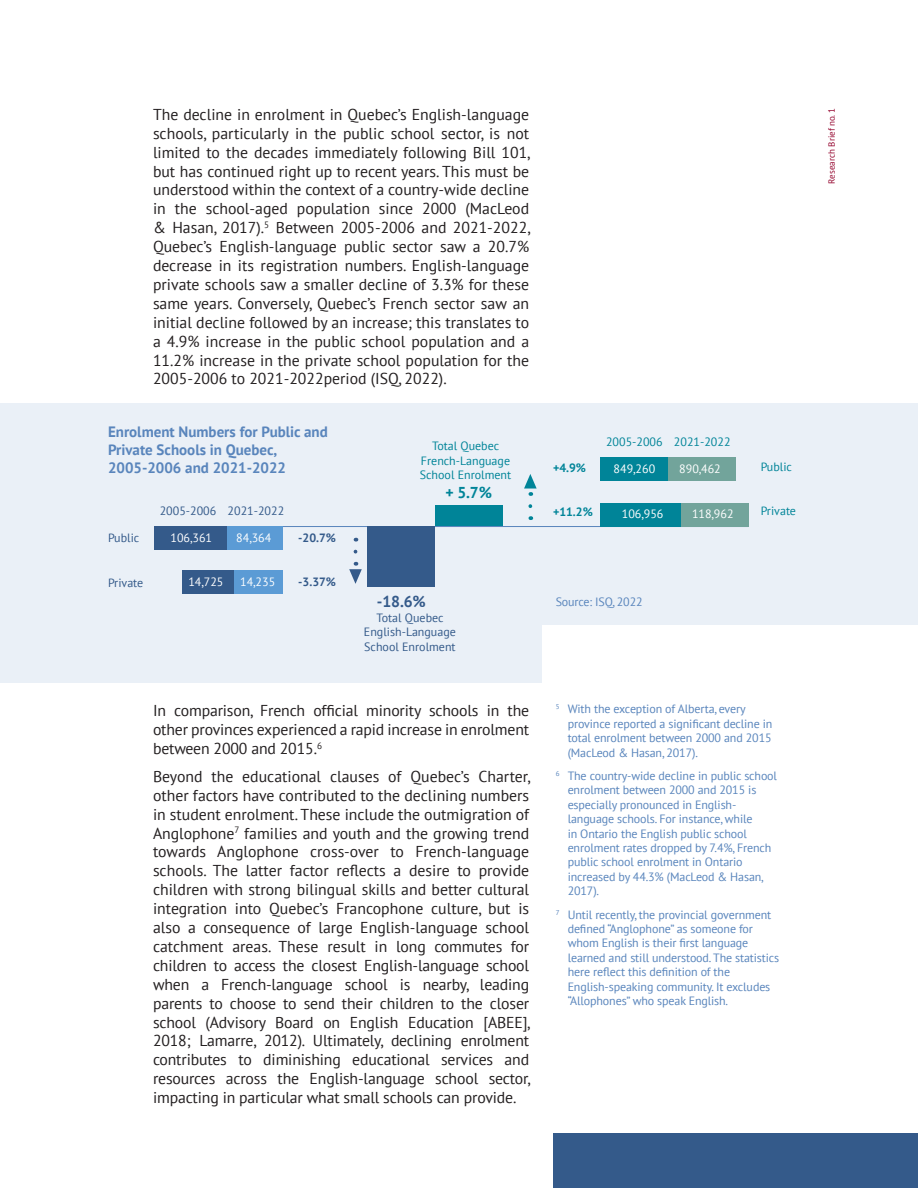
<style>
.page{position:relative;width:918px;height:1188px;background:#fff}
.page>*{position:absolute;margin:0;border:0;box-sizing:border-box;transform-origin:0 0}
.Regular_text{font:15.75px/18.9px "PT Sans";letter-spacing:-.01em;color:#231f20;text-align:justify}
.Regular_text-2{font:700 15.75px "PT Sans";color:#345a8a}
.Regular_text-3{font:700 15.75px "PT Sans";color:#008498}
.Regular_text-4{font:700 15px/18px "PT Sans";color:#5985bc}
.Regular_text-5{font:12px/14.4px "PT Sans";letter-spacing:-.01em;color:#5985bc}
.Heading_2{font:12px/14.4px "PT Sans";color:#345a8a;text-align:center}
.Heading_2-2{font:12px/14.4px "PT Sans";color:#008498;text-align:center}
.Heading_2-3{font:12px "PT Sans";color:#fff}
.Heading_2-4{font:700 12px "PT Sans";color:#345a8a}
.Heading_2-5{font:700 12px "PT Sans";color:#008498}
.Page_number{font:9px "PT Sans";color:#93012b}
</style>
<div class="page">
<div style="left:0;top:403px;width:918px;height:280px;background:#eaf0f7"></div>
<div style="left:543px;top:626px;width:375px;height:508px;background:#fff"></div>
<hr style="left:282px;top:526px;width:466px;height:1px;background:#5985bc">
<div style="left:368px;top:526px;width:67px;height:60px;background:#345a8a"></div>
<div style="left:435px;top:506px;width:67px;height:20px;background:#008498"></div>
<svg style="left:349px;top:562px;width:13px;height:22px"></svg>
<svg style="left:354px;top:538px;width:3px;height:14px"></svg>
<svg style="left:524px;top:474px;width:13px;height:22px"></svg>
<svg style="left:528px;top:506px;width:4px;height:14px"></svg>
<div style="left:155px;top:526px;width:72px;height:23px;background:#345a8a"></div>
<div style="left:183px;top:570px;width:51px;height:24px;background:#345a8a"></div>
<div style="left:601px;top:458px;width:67px;height:23px;background:#008498"></div>
<div style="left:601px;top:503px;width:80px;height:23px;background:#008498"></div>
<div style="left:227px;top:526px;width:55px;height:23px;background:#5b9bd5"></div>
<div style="left:234px;top:570px;width:48px;height:24px;background:#5b9bd5"></div>
<div style="left:668px;top:458px;width:68px;height:23px;background:#72a49b"></div>
<div style="left:681px;top:503px;width:67px;height:23px;background:#72a49b"></div>
<div style="left:553px;top:1134px;width:365px;height:54px;background:#345a8a"></div>
<p class="Regular_text" style="left:153px;top:104px;width:379px">The decline in enrolment in Quebec’s English-language schools, particularly in the public school sector, is not limited to the decades immediately following Bill 101, but has continued right up to recent years. This must be understood within the context of a country-wide decline in the school-aged population since 2000 (MacLeod &amp; Hasan, 2017).<sup>5</sup> Between 2005-2006 and 2021-2022, Quebec’s English-language public sector saw a 20.7% decrease in its registration numbers. English-language private schools saw a smaller decline of 3.3% for these same years. Conversely, Quebec’s French sector saw an initial decline followed by an increase; this translates to a 4.9% increase in the public school population and a 11.2% increase in the private school population for the 2005-2006 to 2021-2022period (ISQ, 2022).</p>
<p class="Regular_text-4" style="left:108px;top:423px;width:221px">Enrolment Numbers for Public and<br>Private Schools in Quebec,<br>2005-2006 and 2021-2022</p>
<p class="Heading_2" style="left:108px;top:531px;width:33px">Public</p>
<p class="Heading_2" style="left:108px;top:575px;width:37px">Private</p>
<p class="Heading_2" style="left:160px;top:503px;width:58px">2005-2006</p>
<p class="Heading_2-3" style="left:171px;top:530px;width:43px">106,361</p>
<p class="Heading_2" style="left:228px;top:503px;width:58px">2021-2022</p>
<p class="Heading_2-3" style="left:236px;top:530px;width:37px">84,364</p>
<p class="Heading_2-3" style="left:188px;top:574px;width:37px">14,725</p>
<p class="Heading_2-3" style="left:240px;top:574px;width:37px">14,235</p>
<p class="Heading_2-4" style="left:298px;top:530px;width:39px">-20.7%</p>
<p class="Heading_2-4" style="left:298px;top:574px;width:39px">-3.37%</p>
<p class="Heading_2-2" style="left:420px;top:439px;width:93px">Total Quebec<br>French-Language<br>School Enrolment</p>
<p class="Regular_text-3" style="left:445px;top:482px;width:48px">+ 5.7%</p>
<p class="Regular_text-2" style="left:377px;top:591px;width:50px">-18.6%</p>
<p class="Heading_2" style="left:364px;top:610px;width:93px">Total Quebec<br>English-Language</p>
<p class="Heading_2" style="left:364px;top:639px;width:93px">School Enrolment</p>
<p class="Regular_text" style="left:153px;top:701px;width:378px">In comparison, French official minority schools in the other provinces experienced a rapid increase in enrolment between 2000 and 2015.<sup>6</sup></p>
<p class="Regular_text" style="left:153px;top:767px;width:379px">Beyond the educational clauses of Quebec’s Charter, other factors have contributed to the declining numbers in student enrolment. These include the outmigration of Anglophone<sup>7</sup> families and youth and the growing trend towards Anglophone cross-over to French-language schools. The latter factor reflects a desire to provide children with strong bilingual skills and better cultural integration into Quebec’s Francophone culture, but is also a consequence of large English-language school catchment areas. These result in long commutes for children to access the closest English-language school when a French-language school is nearby, leading parents to choose to send their children to the closer school (Advisory Board on English Education [ABEE], 2018; Lamarre, 2012). Ultimately, declining enrolment contributes to diminishing educational services and resources across the English-language school sector, impacting in particular what small schools can provide.</p>
<p class="Heading_2-5" style="left:553px;top:460px;width:34px">+4.9%</p>
<p class="Heading_2-5" style="left:553px;top:504px;width:41px">+11.2%</p>
<p class="Heading_2-2" style="left:606px;top:434px;width:58px">2005-2006</p>
<p class="Heading_2-2" style="left:674px;top:434px;width:58px">2021-2022</p>
<p class="Heading_2-3" style="left:614px;top:461px;width:43px">849,260</p>
<p class="Heading_2-3" style="left:622px;top:506px;width:43px">106,956</p>
<p class="Heading_2-3" style="left:692px;top:506px;width:43px">118,962</p>
<p class="Heading_2-3" style="left:679px;top:461px;width:43px">890,462</p>
<p class="Heading_2-2" style="left:761px;top:459px;width:33px">Public</p>
<p class="Heading_2-2" style="left:761px;top:504px;width:37px">Private</p>
<p class="Regular_text-5" style="left:556px;top:594px;width:88px">Source: ISQ, 2022</p>
<p class="Regular_text-5" style="left:568px;top:702px;width:206px;text-indent:-12px"><sup>5</sup> With the exception of Alberta, every province reported a significant decline in total enrolment between 2000 and 2015 (MacLeod &amp; Hasan, 2017).</p>
<p class="Regular_text-5" style="left:568px;top:768px;width:211px;text-indent:-12px"><sup>6</sup> The country-wide decline in public school enrolment between 2000 and 2015 is especially pronounced in English&shy;language schools. For instance, while<br>in Ontario the English public school enrolment rates dropped by 7.4%, French public school enrolment in Ontario increased by 44.3% (MacLeod &amp; Hasan, 2017).</p>
<p class="Regular_text-5" style="left:568px;top:907px;width:213px;text-indent:-12px"><sup>7</sup> Until recently, the provincial government defined “Anglophone” as someone for whom English is their first language learned and still understood. The statistics here reflect this definition of the English-speaking community. It excludes “Allophones” who speak English.</p>
<p class="Page_number" style="left:826px;top:184px;width:77px;rotate:-90deg">Research Brief no. 1</p>
</div>
